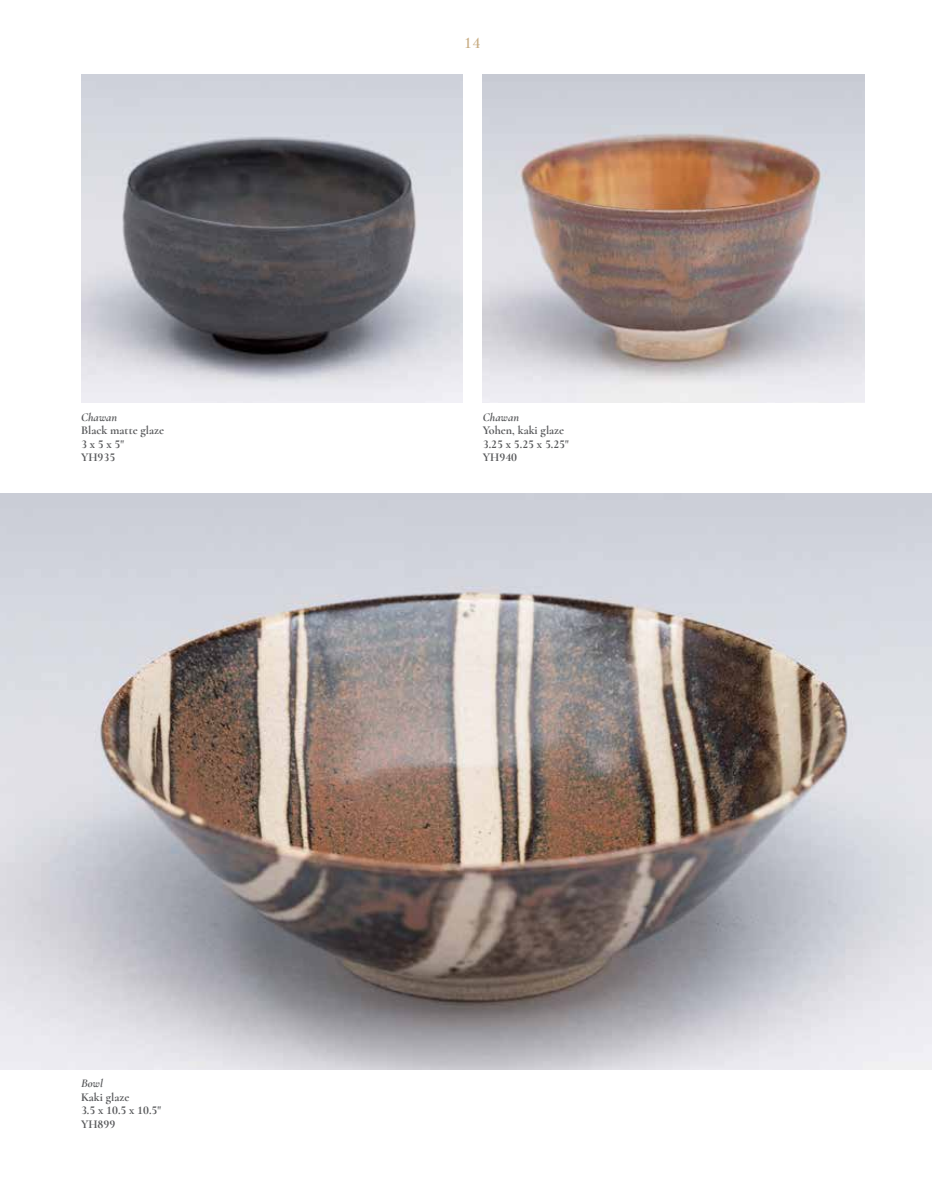
<style>
.page{position:relative;width:932px;height:1202px;background:#fff}
.page>*{position:absolute;margin:0;border:0;box-sizing:border-box;transform-origin:0 0}
.t1{font:600 16.5px "Cormorant";color:#c8ad83}
.t2{font:700 12px/13.5px "Cormorant";color:#58595b}
.t3{font:italic 700 12px "Cormorant";color:#58595b}
</style>
<div class="page">
<img style="left:0;top:493px;width:932px;height:576px">
<img style="left:81px;top:74px;width:381px;height:329px">
<img style="left:483px;top:75px;width:381px;height:328px">
<p class="t3" style="left:81px;top:410px;width:38px">Chawan</p>
<p class="t2" style="left:81px;top:424px;width:85px">Black matte glaze<br>3 x 5 x 5"<br>YH935</p>
<p class="t3" style="left:81px;top:1076px;width:23px">Bowl</p>
<p class="t2" style="left:81px;top:1090px;width:82px">Kaki glaze<br>3.5 x 10.5 x 10.5"<br>YH899</p>
<h1 class="t1" style="left:465px;top:33px;width:17px">14</h1>
<p class="t3" style="left:483px;top:410px;width:38px">Chawan</p>
<p class="t2" style="left:483px;top:424px;width:87px">Yohen, kaki glaze<br>3.25 x 5.25 x 5.25"<br>YH940</p>
</div>
